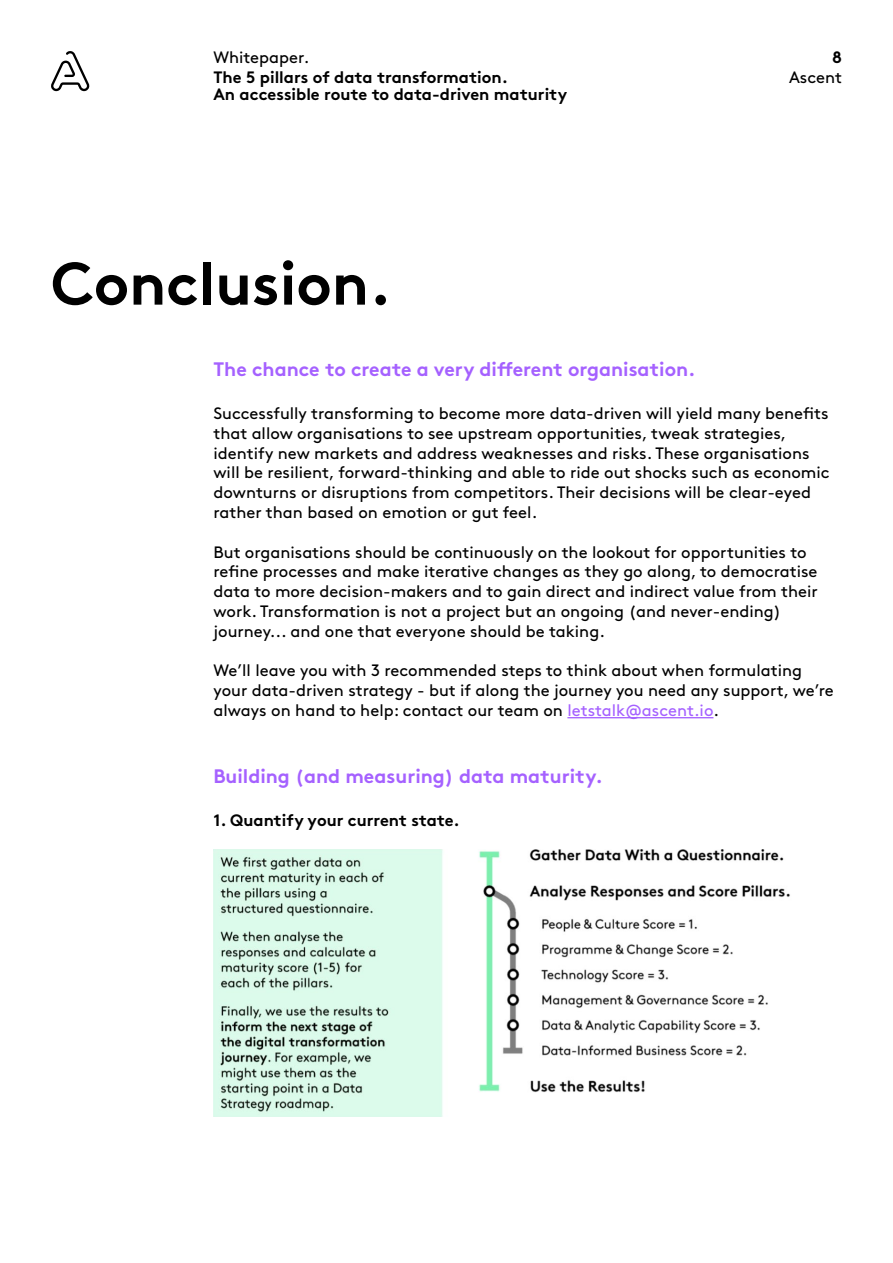
<style>
.page{position:relative;width:893px;height:1263px;background:#fff}
.page>*{position:absolute;margin:0;border:0;box-sizing:border-box;transform-origin:0 0}
.t1{font:700 60px "Brown";color:#000}
.t2{font:700 19.5px "Brown";color:#a561ff}
.t3{font:16.5px/19.8px "Brown";color:#000}
.t4{font:700 16.5px/16.5px "Brown";color:#000}
.s1{color:#a561ff}
</style>
<div class="page">
<hr style="left:567px;top:717px;width:146px;height:1px;background:#a561ff">
<img style="left:213px;top:850px;width:577px;height:266px">
<svg style="left:51px;top:51px;width:38px;height:40px"></svg>
<p class="t3" style="left:213px;top:46px;width:98px">Whitepaper.</p>
<p class="t4" style="left:213px;top:67px;width:355px">The 5 pillars of data transformation.<br>An accessible route to data-driven maturity</p>
<h1 class="t1" style="left:51px;top:235px;width:342px">Conclusion.</h1>
<p class="t4" style="left:832px;top:47px;width:11px">8</p>
<p class="t3" style="left:789px;top:66px;width:54px">Ascent</p>
<p class="t2" style="left:213px;top:353px;width:484px">The chance to create a very different organisation.</p>
<p class="t3" style="left:213px;top:402px;width:618px">Successfully transforming to become more data-driven will yield many benefits that allow organisations to see upstream opportunities, tweak strategies, identify new markets and address weaknesses and risks. These organisations will be resilient, forward-thinking and able to ride out shocks such as economic downturns or disruptions from competitors. Their decisions will be clear-eyed rather than based on emotion or gut feel.</p>
<p class="t3" style="left:213px;top:541px;width:606px">But organisations should be continuously on the lookout for opportunities to refine processes and make iterative changes as they go along, to democratise data to more decision-makers and to gain direct and indirect value from their work. Transformation is not a project but an ongoing (and never-ending) journey... and one that everyone should be taking.</p>
<p class="t3" style="left:213px;top:659px;width:622px">We’ll leave you with 3 recommended steps to think about when formulating your data-driven strategy - but if along the journey you need any support, we’re always on hand to help: contact our team on <span class="s1">letstalk@ascent.io</span>.</p>
<p class="t2" style="left:213px;top:760px;width:391px">Building (and measuring) data maturity.</p>
<p class="t4" style="left:213px;top:810px;width:248px">1. Quantify your current state.</p>
</div>
